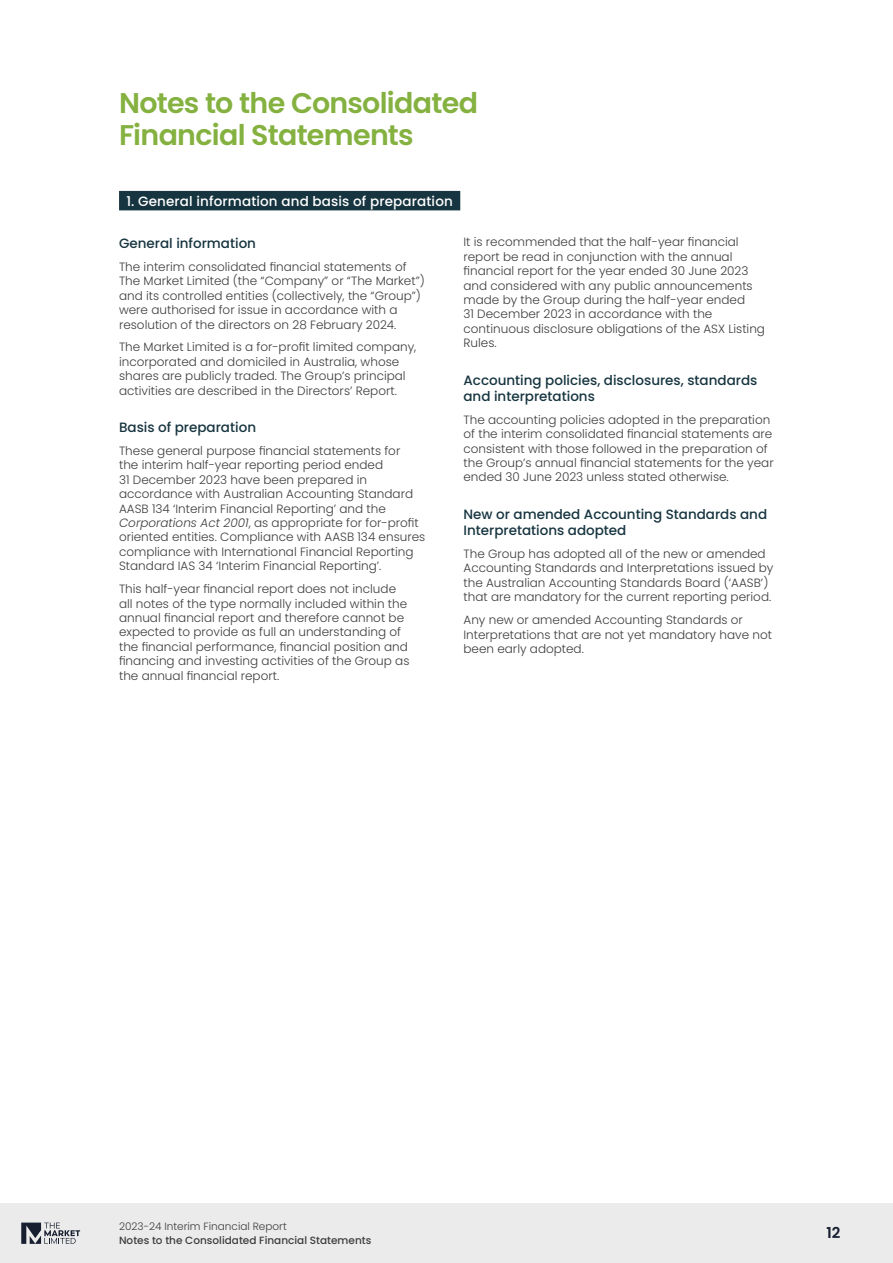
<style>
.page{position:relative;width:893px;height:1263px;background:#fff}
.page>*{position:absolute;margin:0;border:0;box-sizing:border-box;transform-origin:0 0}
.t1{font:600 28.5px/31.5px "Poppins";letter-spacing:-.025em;color:#84b140}
.t2{font:600 15px "Poppins";color:#161e30}
.t3{font:500 13.5px/16.2px "Poppins";color:#173540}
.t4{font:500 13.5px "Poppins";letter-spacing:.01em;color:#fff}
.t5{font:300 12px/14.4px "Poppins";color:#3d3d3d}
.t6{font:500 10.5px "Poppins";color:#3d3d3d}
.t7{font:300 10.5px "Poppins";color:#3d3d3d}
.s1{font-style:italic}
</style>
<div class="page">
<div style="left:0;top:1203px;width:893px;height:60px;background:#ebebeb"></div>
<svg style="left:21px;top:1222px;width:59px;height:22px"></svg>
<div style="left:119px;top:191px;width:341px;height:19px;background:#173540"></div>
<h1 class="t1" style="left:119px;top:88px;width:361px">Notes to the Consolidated<br>Financial Statements</h1>
<p class="t4" style="left:126px;top:193px;width:328px">1. General information and basis of preparation</p>
<p class="t3" style="left:119px;top:235px;width:139px">General information</p>
<p class="t5" style="left:119px;top:260px;width:307px">The interim consolidated financial statements of The Market Limited (the “Company” or “The Market”) and its controlled entities (collectively, the “Group”) were authorised for issue in accordance with a resolution of the directors on 28 February 2024.</p>
<p class="t5" style="left:119px;top:340px;width:299px">The Market Limited is a for-profit limited company, incorporated and domiciled in Australia, whose shares are publicly traded. The Group’s principal activities are described in the Directors’ Report.</p>
<p class="t3" style="left:119px;top:419px;width:139px">Basis of preparation</p>
<p class="t5" style="left:119px;top:444px;width:308px">These general purpose financial statements for<br>the interim half-year reporting period ended<br>31 December 2023 have been prepared in accordance with Australian Accounting Standard AASB 134 ‘Interim Financial Reporting’ and the <span class="s1">Corporations Act 2001</span>, as appropriate for for-profit oriented entities. Compliance with AASB 134 ensures compliance with International Financial Reporting Standard IAS 34 ‘Interim Financial Reporting’.</p>
<p class="t5" style="left:119px;top:582px;width:292px">This half-year financial report does not include all notes of the type normally included within the annual financial report and therefore cannot be expected to provide as full an understanding of the financial performance, financial position and financing and investing activities of the Group as the annual financial report.</p>
<p class="t5" style="left:463px;top:235px;width:303px">It is recommended that the half-year financial report be read in conjunction with the annual financial report for the year ended 30 June 2023 and considered with any public announcements made by the Group during the half-year ended<br>31 December 2023 in accordance with the continuous disclosure obligations of the ASX Listing Rules.</p>
<p class="t3" style="left:463px;top:372px;width:295px">Accounting policies, disclosures, standards and interpretations</p>
<p class="t5" style="left:463px;top:412px;width:312px">The accounting policies adopted in the preparation of the interim consolidated financial statements are consistent with those followed in the preparation of the Group’s annual financial statements for the year ended 30 June 2023 unless stated otherwise.</p>
<p class="t3" style="left:463px;top:506px;width:305px">New or amended Accounting Standards and<br>Interpretations adopted</p>
<p class="t5" style="left:463px;top:547px;width:311px">The Group has adopted all of the new or amended Accounting Standards and Interpretations issued by the Australian Accounting Standards Board (‘AASB’) that are mandatory for the current reporting period.</p>
<p class="t5" style="left:463px;top:613px;width:310px">Any new or amended Accounting Standards or<br>Interpretations that are not yet mandatory have not been early adopted.</p>
<p class="t7" style="left:119px;top:1220px;width:169px">2023-24 Interim Financial Report</p>
<p class="t6" style="left:119px;top:1234px;width:254px">Notes to the Consolidated Financial Statements</p>
<p class="t2" style="left:826px;top:1224px;width:16px">12</p>
</div>
